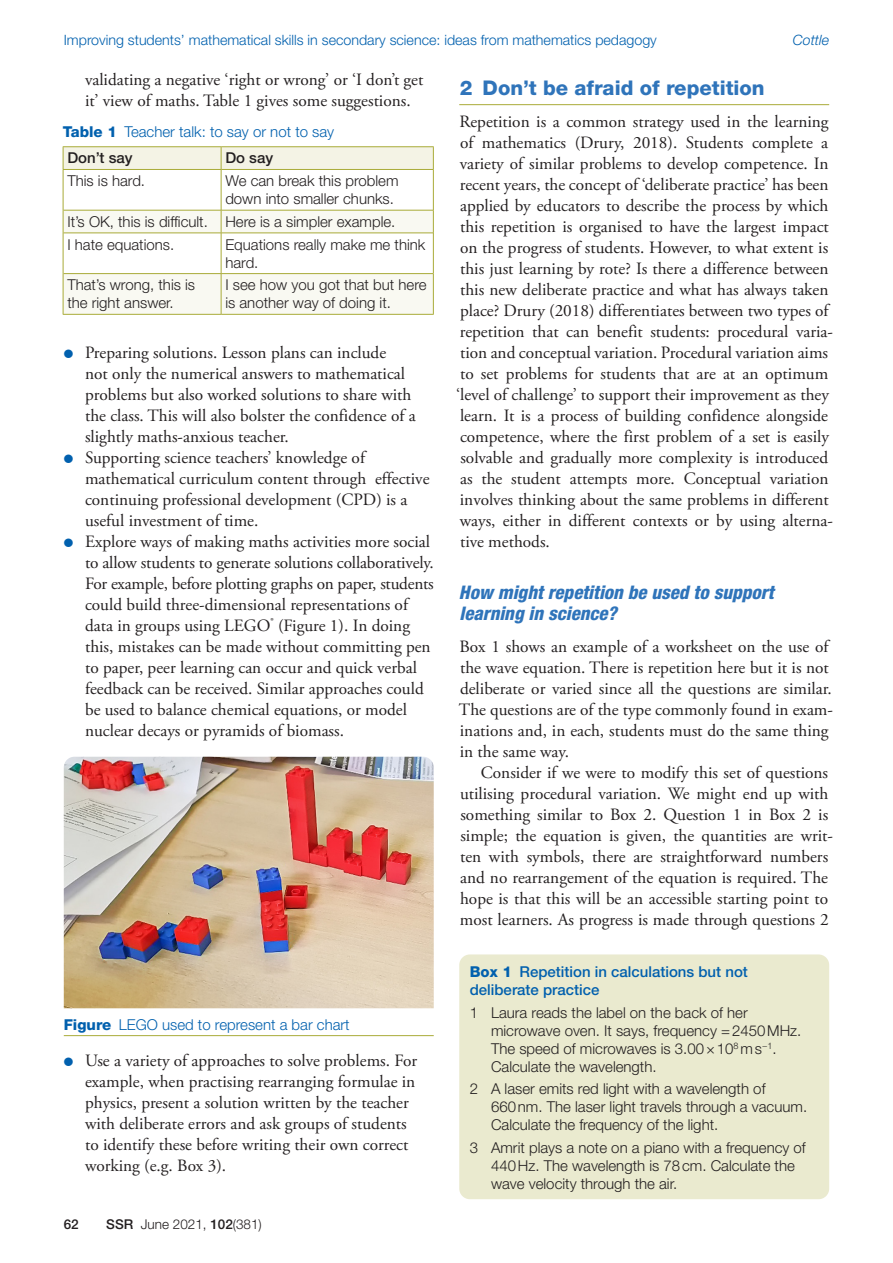
<style>
.page{position:relative;width:893px;height:1263px;background:#fff}
.page>*{position:absolute;margin:0;border:0;box-sizing:border-box;transform-origin:0 0}
.CH_A_head{font:800 20.25px "Helvetica Neue LT Std";color:#2f74ba}
.CH_B_head{font:italic 800 condensed 18.75px/21px "Helvetica Neue LT Std";color:#2f74ba}
.CH_body_tx_first{font:17.25px/21px "Adobe Garamond Pro";color:#231f20}
.CH_bulleted_list{font:17.25px/21px "Adobe Garamond Pro";color:#231f20}
.CH_body_tx{font:17.25px/21px "Adobe Garamond Pro";color:#231f20}
.CH_bulleted_list_las{font:17.25px/21px "Adobe Garamond Pro";color:#231f20}
.CH_bulleted_list_fir{font:17.25px/21px "Adobe Garamond Pro";color:#231f20}
.CH_box_numbered_list{font:300 15px/18px "Helvetica Neue LT Std";color:#231f20}
.CH_table_contents{font:300 15px/18px "Helvetica Neue LT Std";color:#231f20}
.CH_box_head{font:500 15px/18px "Helvetica Neue LT Std";color:#0160ae}
.CH_figure_caption{font:300 15px "Helvetica Neue LT Std";color:#0160ae}
.CH_table_title{font:300 15px "Helvetica Neue LT Std";color:#0160ae}
.CH_table_heads{font:500 15px "Helvetica Neue LT Std";color:#231f20}
.CH_running_head_vers{font:300 14.25px "Helvetica Neue LT Std";color:#0160ae}
.CH_running_head_vers-2{font:italic 300 14.25px "Helvetica Neue LT Std";color:#0160ae}
.t1{font:300 13.5px "Helvetica Neue LT Std";color:#231f20}
.t2{font:500 13.5px "Helvetica Neue LT Std";color:#231f20}
.s1{font-weight:800}
.s2{color:#0160ae}
.s3{font-weight:500}
</style>
<div class="page">
<hr style="left:459px;top:104px;width:370px;height:1px;background:#a9ab38">
<hr style="left:64px;top:1035px;width:370px;height:1px;background:#a9ab38">
<img style="left:64px;top:757px;width:370px;height:251px">
<hr style="left:63px;top:146px;width:158px;height:1px;background:#a9ab38">
<hr style="left:221px;top:146px;width:213px;height:1px;background:#a9ab38">
<hr style="left:63px;top:170px;width:1px;height:40px;background:#a9ab38">
<hr style="left:433px;top:170px;width:1px;height:40px;background:#a9ab38">
<hr style="left:63px;top:314px;width:158px;height:1px;background:#a9ab38">
<hr style="left:221px;top:314px;width:213px;height:1px;background:#a9ab38">
<div style="left:63px;top:147px;width:371px;height:22px;background:#f4f3e5"></div>
<hr style="left:221px;top:170px;width:1px;height:40px;background:#a9ab38">
<svg style="left:63px;top:210px;width:371px;height:104px"></svg>
<hr style="left:63px;top:233px;width:158px;height:1px;background:#a9ab38">
<hr style="left:221px;top:233px;width:212px;height:1px;background:#a9ab38">
<hr style="left:221px;top:233px;width:1px;height:40px;background:#a9ab38">
<hr style="left:63px;top:273px;width:158px;height:1px;background:#a9ab38">
<hr style="left:221px;top:273px;width:212px;height:1px;background:#a9ab38">
<hr style="left:221px;top:274px;width:1px;height:40px;background:#a9ab38">
<hr style="left:63px;top:169px;width:158px;height:1px;background:#a9ab38">
<hr style="left:221px;top:169px;width:213px;height:1px;background:#a9ab38">
<div style="left:459px;top:954px;width:370px;height:245px;background:#eaeacf;border-radius:11px"></div>
<p class="CH_running_head_vers" style="left:64px;top:31px;width:595px">Improving students’ mathematical skills in secondary science: ideas from mathematics pedagogy</p>
<p class="CH_running_head_vers-2" style="left:793px;top:31px;width:38px">Cottle</p>
<p class="CH_bulleted_list_fir" style="left:85px;top:69px;width:340px">validating a negative ‘right or wrong’ or ‘I don’t get it’ view of maths. Table 1 gives some suggestions.</p>
<p class="CH_A_head" style="left:460px;top:76px;width:306px">2 Don’t be afraid of repetition</p>
<p class="CH_body_tx_first" style="left:456px;top:111px;width:378px">Repetition is a common strategy used in the learning of mathematics (Drury, 2018). Students complete a variety of similar problems to develop competence. In recent years, the concept of ‘deliberate practice’ has been applied by educators to describe the process by which this repetition is organised to have the largest impact on the progress of students. However, to what extent is this just learning by rote? Is there a difference between this new deliberate practice and what has always taken place? Drury (2018) differentiates between two types of repetition that can benefit students: procedural varia&shy;tion and conceptual variation. Procedural variation aims to set problems for students that are at an optimum ‘level of challenge’ to support their improvement as they learn. It is a process of building confidence alongside competence, where the first problem of a set is easily solvable and gradually more complexity is introduced as the student attempts more. Conceptual variation involves thinking about the same problems in different ways, either in different contexts or by using alterna&shy;tive methods.</p>
<p class="CH_B_head" style="left:459px;top:582px;width:316px">How might repetition be used to support learning in science?</p>
<p class="CH_body_tx_first" style="left:459px;top:636px;width:376px">Box 1 shows an example of a worksheet on the use of the wave equation. There is repetition here but it is not deliberate or varied since all the questions are similar.<br>The questions are of the type commonly found in exam&shy;inations and, in each, students must do the same thing in the same way.</p>
<p class="CH_body_tx" style="left:460px;top:762px;width:375px;text-indent:21px">Consider if we were to modify this set of questions utilising procedural variation. We might end up with something similar to Box 2. Question 1 in Box 2 is simple; the equation is given, the quantities are writ&shy;ten with symbols, there are straightforward numbers and no rearrangement of the equation is required. The hope is that this will be an accessible starting point to most learners. As progress is made through questions 2</p>
<p class="CH_table_title" style="left:63px;top:123px;width:273px"><span class="s1">Table 1</span> Teacher talk: to say or not to say</p>
<p class="CH_table_heads" style="left:67px;top:149px;width:67px">Don’t say</p>
<p class="CH_table_heads" style="left:225px;top:149px;width:49px">Do say</p>
<p class="CH_table_contents" style="left:67px;top:172px;width:79px">This is hard.</p>
<p class="CH_table_contents" style="left:225px;top:172px;width:175px">We can break this problem down into smaller chunks.</p>
<p class="CH_table_contents" style="left:67px;top:212px;width:142px">It’s OK, this is difficult.</p>
<p class="CH_table_contents" style="left:225px;top:212px;width:172px">Here is a simpler example.</p>
<p class="CH_table_contents" style="left:67px;top:235px;width:108px">I hate equations.</p>
<p class="CH_table_contents" style="left:225px;top:235px;width:202px">Equations really make me think hard.</p>
<p class="CH_table_contents" style="left:67px;top:276px;width:129px">That’s wrong, this is the right answer.</p>
<p class="CH_table_contents" style="left:225px;top:276px;width:203px">I see how you got that but here is another way of doing it.</p>
<p class="CH_bulleted_list" style="left:85px;top:343px;width:332px;text-indent:-21px"><span class="s2">●</span> Preparing solutions. Lesson plans can include<br>not only the numerical answers to mathematical problems but also worked solutions to share with the class. This will also bolster the confidence of a slightly maths-anxious teacher.</p>
<p class="CH_bulleted_list" style="left:85px;top:448px;width:346px;text-indent:-21px"><span class="s2">●</span> Supporting science teachers’ knowledge of mathematical curriculum content through effective continuing professional development (CPD) is a useful investment of time.</p>
<p class="CH_bulleted_list" style="left:85px;top:532px;width:350px;text-indent:-21px"><span class="s2">●</span> Explore ways of making maths activities more social to allow students to generate solutions collaboratively.<br>For example, before plotting graphs on paper, students could build three-dimensional representations of data in groups using LEGO<sup>®</sup> (Figure 1). In doing this, mistakes can be made without committing pen to paper, peer learning can occur and quick verbal feedback can be received. Similar approaches could be used to balance chemical equations, or model nuclear decays or pyramids of biomass.</p>
<p class="CH_figure_caption" style="left:64px;top:1015px;width:287px"><span class="s1">Figure</span> LEGO used to represent a bar chart</p>
<p class="CH_bulleted_list_las" style="left:85px;top:1051px;width:334px;text-indent:-21px"><span class="s2">●</span> Use a variety of approaches to solve problems. For example, when practising rearranging formulae in physics, present a solution written by the teacher with deliberate errors and ask groups of students to identify these before writing their own correct working (e.g. Box 3).</p>
<p class="t2" style="left:64px;top:1216px;width:17px">62</p>
<p class="t1" style="left:106px;top:1216px;width:157px"><span class="s3">SSR</span> June 2021, <span class="s3">102</span>(381)</p>
<p class="CH_box_head" style="left:470px;top:963px;width:280px"><span class="s1">Box 1</span> Repetition in calculations but not deliberate practice</p>
<p class="CH_box_numbered_list" style="left:491px;top:1003px;width:312px;text-indent:-21px">1 Laura reads the label on the back of her microwave oven. It says, frequency =2450MHz.<br>The speed of microwaves is 3.00×10<sup>8</sup> ms<sup>−1</sup>.<br>Calculate the wavelength.</p>
<p class="CH_box_numbered_list" style="left:491px;top:1079px;width:318px;text-indent:-21px">2 A laser emits red light with a wavelength of<br>660nm. The laser light travels through a vacuum.<br>Calculate the frequency of the light.</p>
<p class="CH_box_numbered_list" style="left:491px;top:1138px;width:316px;text-indent:-21px">3 Amrit plays a note on a piano with a frequency of<br>440Hz. The wavelength is 78cm. Calculate the wave velocity through the air.</p>
</div>
